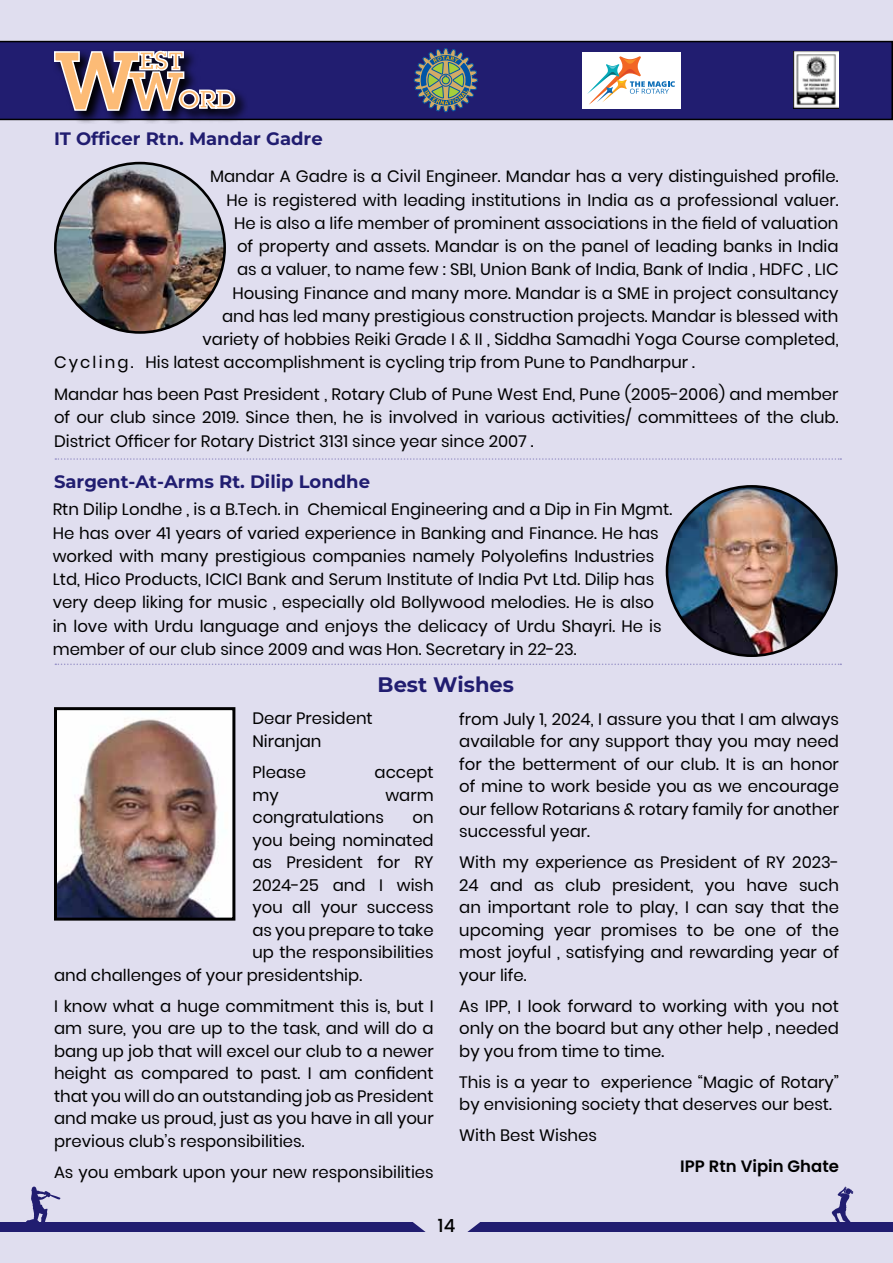
<style>
.page{position:relative;width:893px;height:1263px;background:#e0deef}
.page>*{position:absolute;margin:0;border:0;box-sizing:border-box;transform-origin:0 0}
.t1{font:100 21px "Montserrat";color:#211d70}
.t2{font:100 18px "Montserrat";color:#211d70}
.t3{font:500 18px "Poppins";color:#000}
.t4{font:16.5px/22.5px "Poppins";color:#000;text-align:justify}
.t5{font:600 16.5px "Poppins";color:#000}
</style>
<div class="page">
<svg style="left:26px;top:1186px;width:35px;height:36px"></svg>
<div style="left:0;top:1222px;width:893px;height:9px;background:#211d70"></div>
<svg style="left:832px;top:1186px;width:22px;height:36px"></svg>
<svg style="left:413px;top:1222px;width:67px;height:10px"></svg>
<svg style="left:0;top:41px;width:892px;height:79px;background:#1f1b6a"></svg>
<svg style="left:892px;top:41px;width:1px;height:79px"></svg>
<svg style="left:52px;top:49px;width:197px;height:74px;background:#38366b"></svg>
<svg style="left:53px;top:50px;width:183px;height:62px;background:#846f78"></svg>
<svg style="left:414px;top:45px;width:64px;height:69px;background:#556375"></svg>
<div style="left:582px;top:52px;width:98px;height:57px;background:#fff"></div>
<svg style="left:587px;top:56px;width:88px;height:49px"></svg>
<img style="left:793px;top:52px;width:46px;height:57px">
<img style="left:55px;top:163px;width:170px;height:169px;border-radius:85px">
<svg style="left:55px;top:458px;width:786px;height:2px"></svg>
<svg style="left:55px;top:663px;width:786px;height:2px"></svg>
<img style="left:667px;top:486px;width:169px;height:170px;border-radius:85px">
<img style="left:58px;top:711px;width:173px;height:205px">
<div style="left:54px;top:707px;width:181px;height:213px;border:3px solid #000"></div>
<p class="t2" style="left:54px;top:126px;width:270px">IT Officer Rtn. Mandar Gadre</p>
<p class="t4" style="left:210px;top:165px;width:630px">Mandar A Gadre is a Civil Engineer. Mandar has a very distinguished profile.</p>
<p class="t4" style="left:226px;top:189px;width:614px">He is registered with leading institutions in India as a professional valuer.</p>
<p class="t4" style="left:234px;top:212px;width:606px">He is also a life member of prominent associations in the field of valuation</p>
<p class="t4" style="left:237px;top:235px;width:603px">of property and assets. Mandar is on the panel of leading banks in India</p>
<p class="t4" style="left:237px;top:258px;width:603px">as a valuer, to name few : SBI, Union Bank of India, Bank of India , HDFC , LIC</p>
<p class="t4" style="left:233px;top:282px;width:608px">Housing Finance and many more. Mandar is a SME in project consultancy</p>
<p class="t4" style="left:222px;top:305px;width:618px">and has led many prestigious construction projects. Mandar is blessed with</p>
<p class="t4" style="left:203px;top:328px;width:638px">variety of hobbies Reiki Grade I &amp; II , Siddha Samadhi Yoga Course completed,</p>
<p class="t4" style="left:54px;top:351px;width:643px">C y c l i n g . His latest accomplishment is cycling trip from Pune to Pandharpur .</p>
<p class="t4" style="left:54px;top:383px;width:786px;line-height:23.2px">Mandar has been Past President , Rotary Club of Pune West End, Pune (2005-2006) and member of our club since 2019. Since then, he is involved in various activities/ committees of the club.<br>District Officer for Rotary District 3131 since year since 2007 .</p>
<p class="t2" style="left:54px;top:470px;width:318px">Sargent-At-Arms Rt. Dilip Londhe</p>
<p class="t4" style="left:53px;top:498px;width:621px;line-height:23.2px;text-align:left">Rtn Dilip Londhe , is a B.Tech. in Chemical Engineering and a Dip in Fin Mgmt.<br>He has over 41 years of varied experience in Banking and Finance. He has worked with many prestigious companies namely Polyolefins Industries Ltd, Hico Products, ICICI Bank and Serum Institute of India Pvt Ltd. Dilip has very deep liking for music , especially old Bollywood melodies. He is also in love with Urdu language and enjoys the delicacy of Urdu Shayri. He is member of our club since 2009 and was Hon. Secretary in 22-23.</p>
<p class="t1" style="left:378px;top:670px;width:138px">Best Wishes</p>
<p class="t4" style="left:252px;top:707px;width:122px">Dear President<br>Niranjan</p>
<p class="t4" style="left:252px;top:761px;width:55px">Please</p>
<p class="t4" style="left:375px;top:761px;width:61px">accept</p>
<p class="t4" style="left:252px;top:783px;width:28px">my</p>
<p class="t4" style="left:385px;top:783px;width:50px">warm</p>
<p class="t4" style="left:252px;top:806px;width:133px">congratulations</p>
<p class="t4" style="left:412px;top:806px;width:23px">on</p>
<p class="t4" style="left:252px;top:828px;width:183px">you being nominated</p>
<p class="t4" style="left:252px;top:851px;width:183px">as President for RY</p>
<p class="t4" style="left:252px;top:873px;width:183px">2024-25 and I wish</p>
<p class="t4" style="left:252px;top:896px;width:183px">you all your success</p>
<p class="t4" style="left:252px;top:919px;width:183px">as you prepare to take</p>
<p class="t4" style="left:252px;top:941px;width:183px">up the responsibilities</p>
<p class="t4" style="left:54px;top:964px;width:310px">and challenges of your presidentship.</p>
<p class="t4" style="left:54px;top:995px;width:381px">I know what a huge commitment this is, but I am sure, you are up to the task, and will do a bang up job that will excel our club to a newer height as compared to past. I am confident that you will do an outstanding job as President and make us proud, just as you have in all your previous club’s responsibilities.</p>
<p class="t4" style="left:54px;top:1161px;width:381px">As you embark upon your new responsibilities</p>
<p class="t4" style="left:459px;top:708px;width:381px">from July 1, 2024, I assure you that I am always available for any support thay you may need for the betterment of our club. It is an honor of mine to work beside you as we encourage our fellow Rotarians &amp; rotary family for another successful year.</p>
<p class="t4" style="left:459px;top:851px;width:381px">With my experience as President of RY 2023- 24 and as club president, you have such an important role to play, I can say that the upcoming year promises to be one of the most joyful , satisfying and rewarding year of your life.</p>
<p class="t4" style="left:459px;top:995px;width:381px">As IPP, I look forward to working with you not only on the board but any other help , needed by you from time to time.</p>
<p class="t4" style="left:459px;top:1071px;width:381px">This is a year to experience “Magic of Rotary” by envisioning society that deserves our best.</p>
<p class="t4" style="left:459px;top:1124px;width:139px">With Best Wishes</p>
<p class="t5" style="left:680px;top:1157px;width:160px">IPP Rtn Vipin Ghate</p>
<p class="t3" style="left:437px;top:1215px;width:19px">14</p>
</div>
